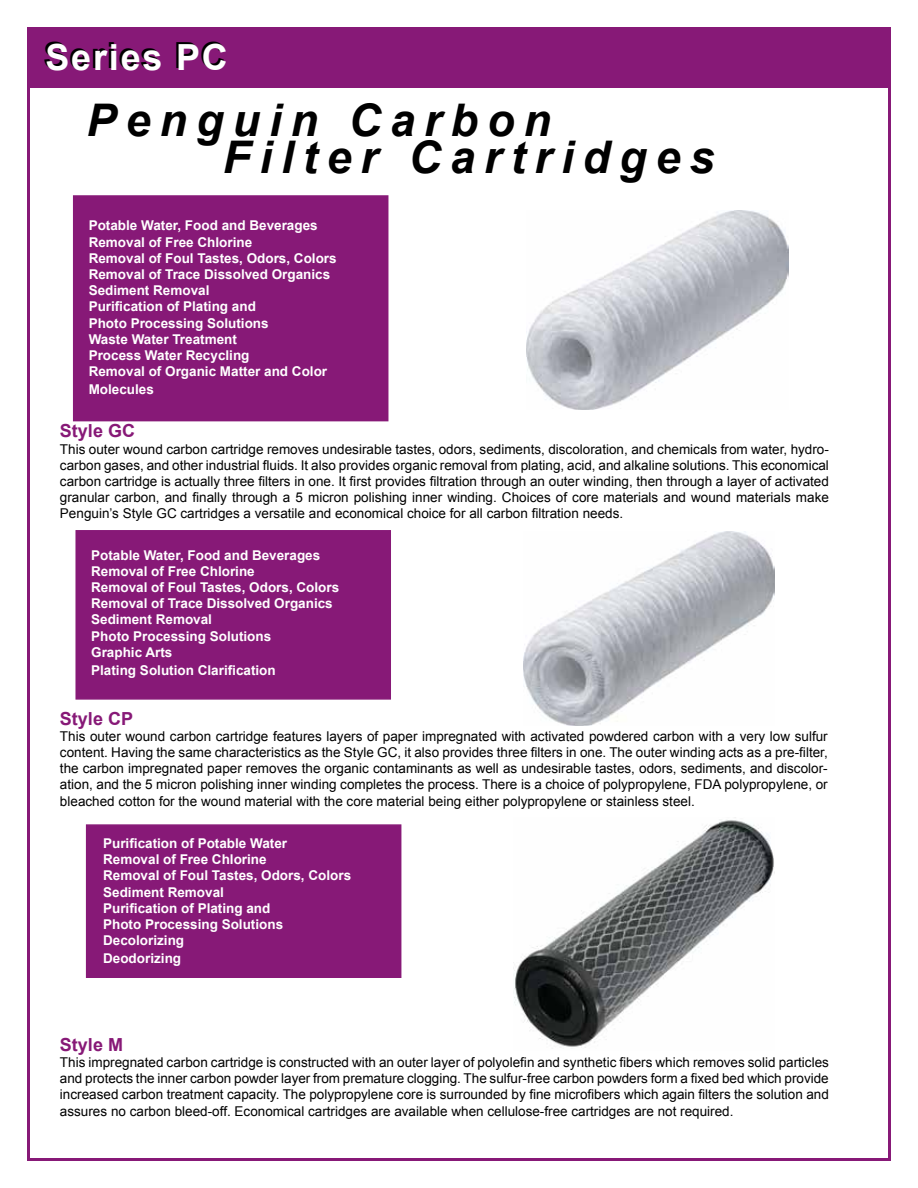
<style>
.page{position:relative;width:918px;height:1188px;background:#fff}
.page>*{position:absolute;margin:0;border:0;box-sizing:border-box;transform-origin:0 0}
.t1{font:italic 700 45px/36.9px "Arial";letter-spacing:.2em;color:#000}
.t2{font:700 36px "Arial";letter-spacing:.05em;color:#fff}
.t3{font:700 18px "Arial";color:#871977}
.t4{font:13.5px/16.2px "Arial";color:#000;text-align:justify}
.t5{font:700 13.5px/16.2px "Arial";color:#fff}
</style>
<div class="page">
<img style="left:526px;top:211px;width:262px;height:198px">
<img style="left:523px;top:531px;width:252px;height:194px">
<img style="left:514px;top:817px;width:260px;height:231px">
<div style="left:86px;top:824px;width:315px;height:154px;background:#871977;border:2px solid #871977"></div>
<div style="left:75px;top:530px;width:316px;height:170px;background:#871977;border:2px solid #871977"></div>
<div style="left:73px;top:195px;width:315px;height:226px;background:#871977"></div>
<div style="left:28px;top:27px;width:863px;height:60px;background:#871977"></div>
<h2 class="t2" style="left:45px;top:33px;width:184px">Series PC</h2>
<h1 class="t1" style="left:223px;top:103px;width:493px;text-indent:-136px">Penguin Carbon<br>Filter Cartridges</h1>
<p class="t5" style="left:89px;top:218px;width:250px">Potable Water, Food and Beverages<br>Removal of Free Chlorine<br>Removal of Foul Tastes, Odors, Colors<br>Removal of Trace Dissolved Organics<br>Sediment Removal<br>Purification of Plating and<br>Photo Processing Solutions<br>Waste Water Treatment<br>Process Water Recycling<br>Removal of Organic Matter and Color</p>
<p class="t5" style="left:89px;top:382px;width:67px">Molecules</p>
<h3 class="t3" style="left:60px;top:419px;width:77px">Style GC</h3>
<p class="t4" style="left:60px;top:441px;width:770px">This outer wound carbon cartridge removes undesirable tastes, odors, sediments, discoloration, and chemicals from water, hydro&shy;carbon gases, and other industrial fluids. It also provides organic removal from plating, acid, and alkaline solutions. This economical carbon cartridge is actually three filters in one. It first provides filtration through an outer winding, then through a layer of activated granular carbon, and finally through a 5 micron polishing inner winding. Choices of core materials and wound materials make Penguin’s Style GC cartridges a versatile and economical choice for all carbon filtration needs.</p>
<p class="t5" style="left:91px;top:547px;width:250px">Potable Water, Food and Beverages<br>Removal of Free Chlorine<br>Removal of Foul Tastes, Odors, Colors<br>Removal of Trace Dissolved Organics<br>Sediment Removal<br>Photo Processing Solutions<br>Graphic Arts</p>
<p class="t5" style="left:91px;top:662px;width:186px">Plating Solution Clarification</p>
<h3 class="t3" style="left:60px;top:706px;width:75px">Style CP</h3>
<p class="t4" style="left:60px;top:728px;width:769px">This outer wound carbon cartridge features layers of paper impregnated with activated powdered carbon with a very low sulfur content. Having the same characteristics as the Style GC, it also provides three filters in one. The outer winding acts as a pre-filter, the carbon impregnated paper removes the organic contaminants as well as undesirable tastes, odors, sediments, and discolor&shy;ation, and the 5 micron polishing inner winding completes the process. There is a choice of polypropylene, FDA polypropylene, or bleached cotton for the wound material with the core material being either polypropylene or stainless steel.</p>
<p class="t5" style="left:103px;top:836px;width:250px">Purification of Potable Water<br>Removal of Free Chlorine<br>Removal of Foul Tastes, Odors, Colors<br>Sediment Removal<br>Purification of Plating and<br>Photo Processing Solutions<br>Decolorizing</p>
<p class="t5" style="left:103px;top:951px;width:80px">Deodorizing</p>
<h3 class="t3" style="left:60px;top:1032px;width:65px">Style M</h3>
<p class="t4" style="left:60px;top:1054px;width:770px">This impregnated carbon cartridge is constructed with an outer layer of polyolefin and synthetic fibers which removes solid particles and protects the inner carbon powder layer from premature clogging. The sulfur-free carbon powders form a fixed bed which provide increased carbon treatment capacity. The polypropylene core is surrounded by fine microfibers which again filters the solution and assures no carbon bleed-off. Economical cartridges are available when cellulose-free cartridges are not required.</p>
</div>
